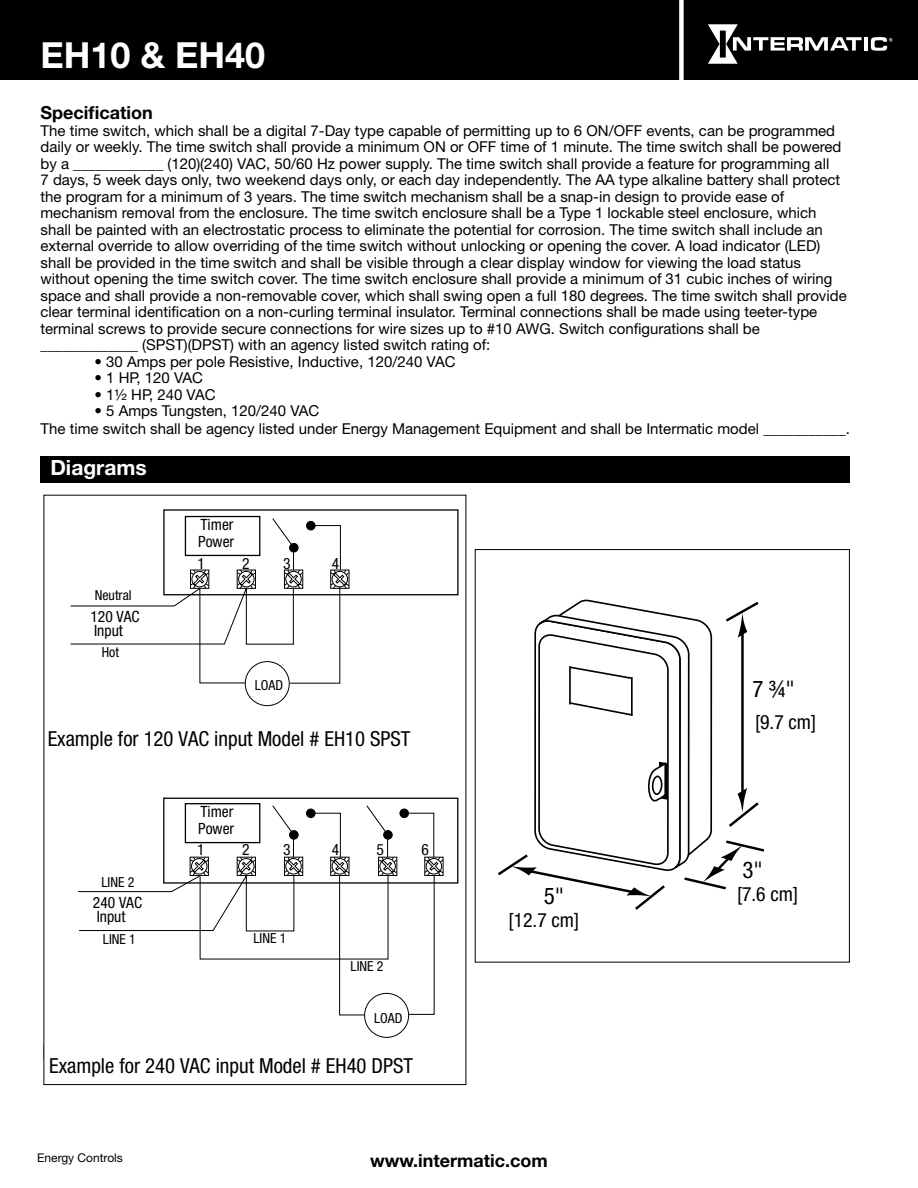
<style>
.page{position:relative;width:918px;height:1188px;background:#fff}
.page>*{position:absolute;margin:0;border:0;box-sizing:border-box;transform-origin:0 0}
.t1{font:700 36px "Helvetica Neue LT Std";color:#fff}
.t2{font:condensed 22.95px "Helvetica Neue LT Std";color:#000}
.t3{font:700 21px "Helvetica Neue LT Std";color:#fff}
.t4{font:condensed 20.7px "Helvetica Neue LT Std";color:#000}
.t5{font:condensed 19.65px "Helvetica Neue LT Std";color:#000}
.t6{font:700 18px "Helvetica Neue LT Std";color:#000}
.t7{font:condensed 15.6px/17.1px "Helvetica Neue LT Std";color:#000}
.t8{font:15px/16.5px "Helvetica Neue LT Std";color:#000}
.t9{font:condensed 13.8px "Helvetica Neue LT Std";color:#000}
.t10{font:12px "Helvetica Neue LT Std";color:#000}
</style>
<div class="page">
<div style="left:0;top:0;width:918px;height:80px;background:#000"></div>
<hr style="left:864px;top:37px;width:4px;height:14px;background:#fff">
<svg style="left:871px;top:37px;width:22px;height:14px"></svg>
<svg style="left:708px;top:24px;width:154px;height:40px"></svg>
<div style="left:679px;top:0;width:5px;height:82px;background:#fff"></div>
<div style="left:40px;top:456px;width:810px;height:26px;background:#000"></div>
<div style="left:185px;top:803px;width:75px;height:40px;border:1px solid #000"></div>
<svg style="left:78px;top:805px;width:366px;height:211px"></svg>
<div style="left:163px;top:798px;width:295px;height:86px;border:1px solid #000"></div>
<div style="left:185px;top:516px;width:75px;height:40px;border:1px solid #000"></div>
<div style="left:245px;top:661px;width:45px;height:45px;border:1px solid #000;border-radius:50%"></div>
<svg style="left:70px;top:517px;width:280px;height:167px"></svg>
<div style="left:307px;top:521px;width:8px;height:9px;background:#000;border-radius:50%"></div>
<div style="left:306px;top:521px;width:10px;height:9px;border:1px solid #000;border-radius:50%"></div>
<svg style="left:497px;top:599px;width:268px;height:311px"></svg>
<div style="left:475px;top:549px;width:375px;height:414px;border:1px solid #000"></div>
<h1 class="t1" style="left:41px;top:33px;width:226px">EH10 &amp; EH40</h1>
<p class="t6" style="left:40px;top:102px;width:114px">Specification</p>
<p class="t8" style="left:40px;top:122px;width:808px">The time switch, which shall be a digital 7-Day type capable of permitting up to 6 ON/OFF events, can be programmed daily or weekly. The time switch shall provide a minimum ON or OFF time of 1 minute. The time switch shall be powered by a ____________ (120)(240) VAC, 50/60 Hz power supply. The time switch shall provide a feature for programming all<br>7 days, 5 week days only, two weekend days only, or each day independently. The AA type alkaline battery shall protect the program for a minimum of 3 years. The time switch mechanism shall be a snap-in design to provide ease of mechanism removal from the enclosure. The time switch enclosure shall be a Type 1 lockable steel enclosure, which shall be painted with an electrostatic process to eliminate the potential for corrosion. The time switch shall include an external override to allow overriding of the time switch without unlocking or opening the cover. A load indicator (LED) shall be provided in the time switch and shall be visible through a clear display window for viewing the load status without opening the time switch cover. The time switch enclosure shall provide a minimum of 31 cubic inches of wiring space and shall provide a non-removable cover, which shall swing open a full 180 degrees. The time switch shall provide clear terminal identification on a non-curling terminal insulator. Terminal connections shall be made using teeter-type terminal screws to provide secure connections for wire sizes up to #10 AWG. Switch configurations shall be _____________ (SPST)(DPST) with an agency listed switch rating of:</p>
<p class="t8" style="left:94px;top:353px;width:363px">• 30 Amps per pole Resistive, Inductive, 120/240 VAC</p>
<p class="t8" style="left:94px;top:370px;width:110px">• 1 HP, 120 VAC</p>
<p class="t8" style="left:94px;top:386px;width:123px">• 1½ HP, 240 VAC</p>
<p class="t8" style="left:40px;top:402px;width:811px;line-height:18px;text-indent:54px">• 5 Amps Tungsten, 120/240 VAC<br>The time switch shall be agency listed under Energy Management Equipment and shall be Intermatic model ___________.</p>
<h3 class="t3" style="left:50px;top:455px;width:98px">Diagrams</h3>
<p class="t9" style="left:95px;top:587px;width:38px">Neutral</p>
<p class="t7" style="left:90px;top:609px;width:51px;line-height:13.8px">120 VAC<br>Input</p>
<p class="t9" style="left:102px;top:644px;width:19px">Hot</p>
<p class="t7" style="left:198px;top:516px;width:38px">Timer<br>Power</p>
<p class="t7" style="left:197px;top:555px;width:9px">1</p>
<p class="t7" style="left:242px;top:555px;width:9px">2</p>
<p class="t7" style="left:283px;top:555px;width:9px">3</p>
<p class="t7" style="left:332px;top:555px;width:9px">4</p>
<p class="t9" style="left:255px;top:677px;width:30px">LOAD</p>
<h3 class="t4" style="left:48px;top:726px;width:364px">Example for 120 VAC input Model # EH10 SPST</h3>
<p class="t7" style="left:198px;top:803px;width:38px">Timer<br>Power</p>
<p class="t9" style="left:101px;top:874px;width:35px">LINE 2</p>
<p class="t7" style="left:93px;top:895px;width:51px;line-height:13.8px">240 VAC<br>Input</p>
<p class="t7" style="left:197px;top:841px;width:9px">1</p>
<p class="t7" style="left:242px;top:841px;width:9px">2</p>
<p class="t7" style="left:283px;top:841px;width:9px">3</p>
<p class="t7" style="left:332px;top:841px;width:9px">4</p>
<p class="t7" style="left:377px;top:841px;width:9px">5</p>
<p class="t7" style="left:421px;top:841px;width:9px">6</p>
<p class="t9" style="left:103px;top:931px;width:35px">LINE 1</p>
<p class="t9" style="left:253px;top:930px;width:35px">LINE 1</p>
<p class="t9" style="left:351px;top:958px;width:35px">LINE 2</p>
<p class="t9" style="left:374px;top:1010px;width:30px">LOAD</p>
<h3 class="t4" style="left:49px;top:1054px;width:365px">Example for 240 VAC input Model # EH40 DPST</h3>
<h2 class="t2" style="left:544px;top:883px;width:22px">5"</h2>
<h3 class="t5" style="left:509px;top:909px;width:72px">[12.7 cm]</h3>
<p class="t10" style="left:37px;top:1151px;width:87px">Energy Controls</p>
<p class="t6" style="left:370px;top:1150px;width:179px">www.intermatic.com</p>
<h2 class="t2" style="left:752px;top:675px;width:44px">7 ¾"</h2>
<h3 class="t5" style="left:755px;top:711px;width:63px">[9.7 cm]</h3>
<h2 class="t2" style="left:742px;top:856px;width:22px">3"</h2>
<h3 class="t5" style="left:737px;top:883px;width:63px">[7.6 cm]</h3>
</div>
